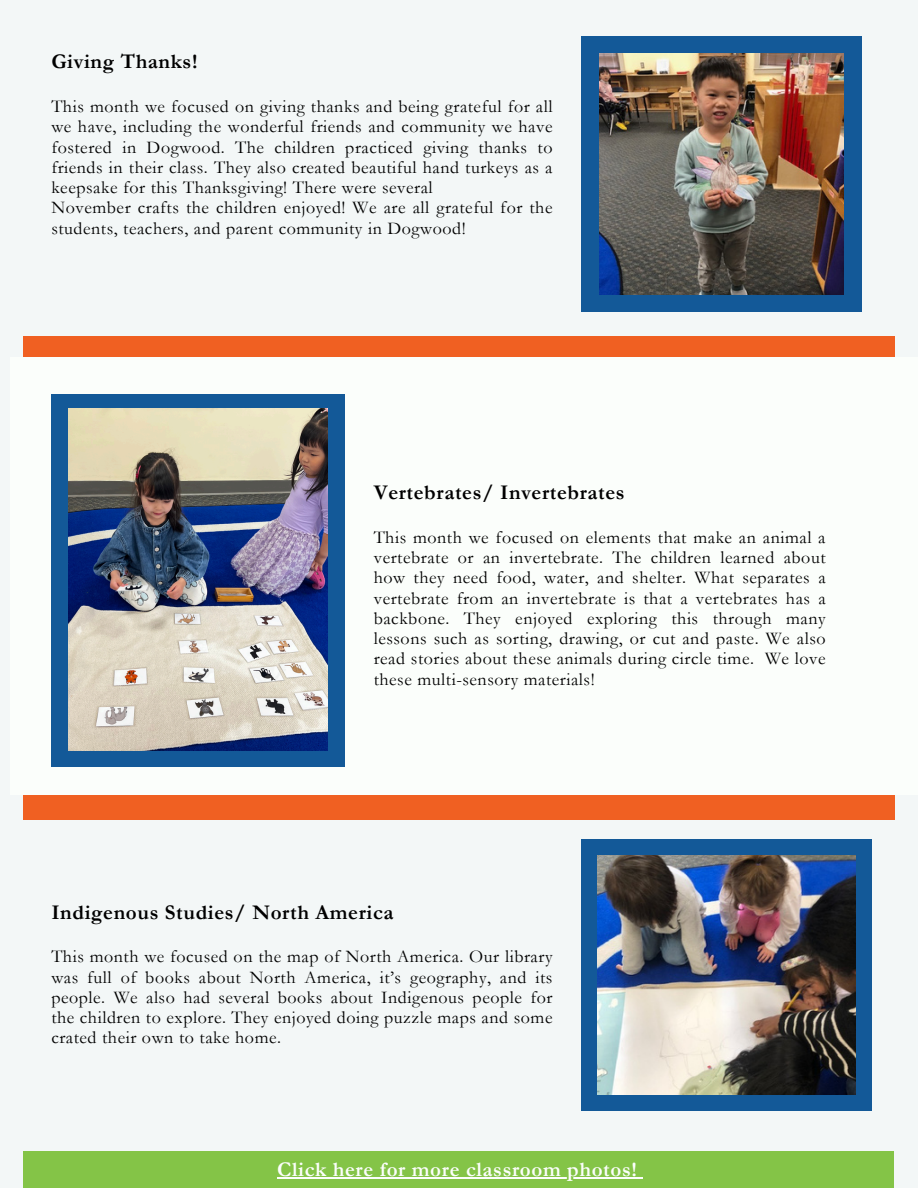
<style>
.page{position:relative;width:918px;height:1188px;background:#f3f7f7}
.page>*{position:absolute;margin:0;border:0;box-sizing:border-box;transform-origin:0 0}
.t1{font:700 21px "Garamond";letter-spacing:.03em;color:#000}
.t2{font:700 21px "Garamond";letter-spacing:.03em;color:#fbfefb}
.t3{font:18px/20.2px "Garamond";letter-spacing:.03em;color:#000;text-align:justify}
</style>
<div class="page">
<div style="left:24px;top:336px;width:870px;height:484px;background:#f06022"></div>
<div style="left:581px;top:839px;width:291px;height:272px;background:#135998"></div>
<img style="left:597px;top:856px;width:259px;height:238px">
<div style="left:10px;top:357px;width:907px;height:438px;background:#fbfefb"></div>
<div style="left:581px;top:36px;width:280px;height:276px;background:#135998"></div>
<img style="left:600px;top:53px;width:244px;height:241px">
<div style="left:24px;top:1152px;width:870px;height:36px;background:#84c447"></div>
<div style="left:51px;top:394px;width:294px;height:372px;background:#135998"></div>
<img style="left:69px;top:409px;width:259px;height:342px">
<hr style="left:277px;top:1177px;width:360px;height:1px;background:#fbfefb">
<p class="t1" style="left:51px;top:50px;width:148px">Giving Thanks!</p>
<p class="t3" style="left:51px;top:97px;width:503px">This month we focused on giving thanks and being grateful for all we have, including the wonderful friends and community we have fostered in Dogwood. The children practiced giving thanks to friends in their class. They also created beautiful hand turkeys as a keepsake for this Thanksgiving! There were several</p>
<p class="t3" style="left:51px;top:198px;width:503px">November crafts the children enjoyed! We are all grateful for the students, teachers, and parent community in Dogwood!</p>
<p class="t1" style="left:374px;top:481px;width:252px">Vertebrates/ Invertebrates</p>
<h1 class="t3" style="left:374px;top:527px;width:453px">This month we focused on elements that make an animal a vertebrate or an invertebrate. The children learned about how they need food, water, and shelter. What separates a vertebrate from an invertebrate is that a vertebrates has a backbone. They enjoyed exploring this through many lessons such as sorting, drawing, or cut and paste. We also read stories about these animals during circle time. We love these multi-sensory materials!</h1>
<h1 class="t1" style="left:51px;top:901px;width:344px">Indigenous Studies/ North America</h1>
<p class="t3" style="left:51px;top:947px;width:503px">This month we focused on the map of North America. Our library was full of books about North America, it’s geography, and its people. We also had several books about Indigenous people for the children to explore. They enjoyed doing puzzle maps and some crated their own to take home.</p>
<h1 class="t2" style="left:277px;top:1158px;width:361px">Click here for more classroom photos!</h1>
</div>
